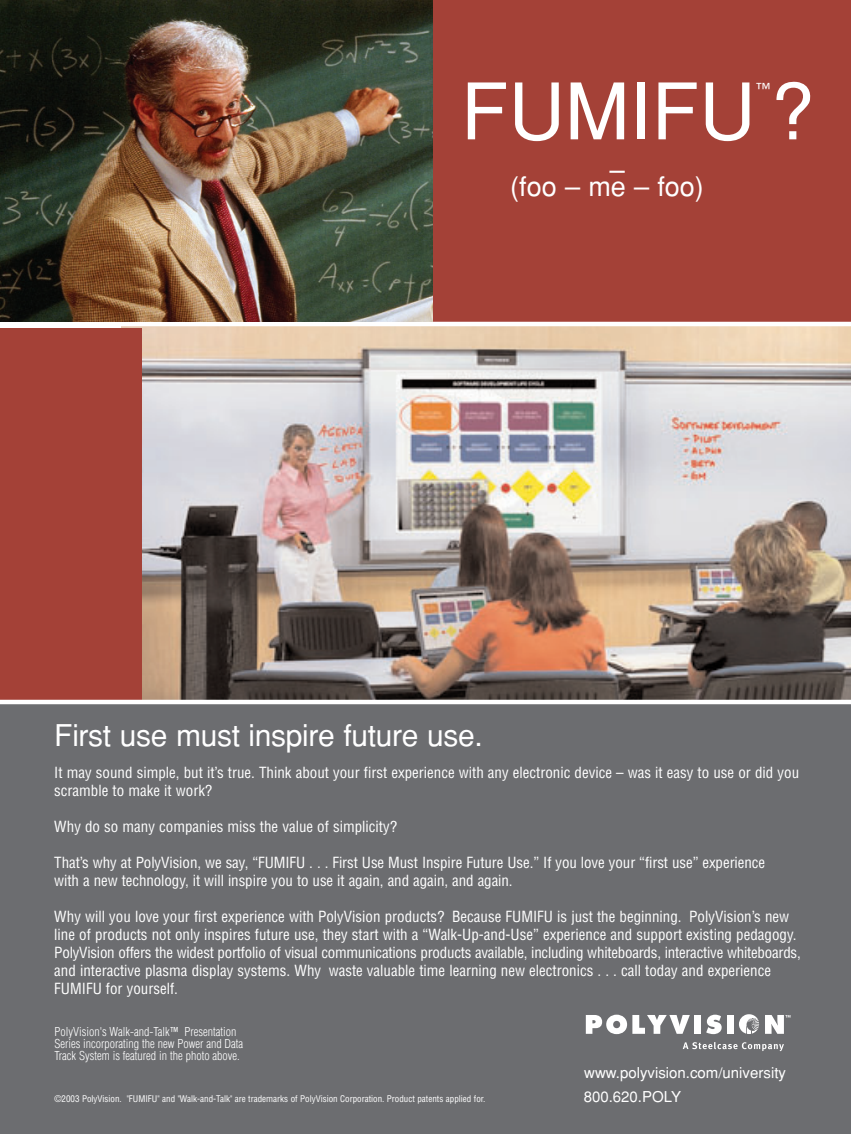
<style>
.page{position:relative;width:851px;height:1134px;background:#fff}
.page>*{position:absolute;margin:0;border:0;box-sizing:border-box;transform-origin:0 0}
.t1{font:78px "Helvetica";color:#fff}
.t2{font:30px "Helvetica";letter-spacing:-.01em;color:#fff}
.t3{font:27px "Helvetica";color:#fff}
.t4{font:condensed 15px/18px "Helvetica";color:#fff}
.t5{font:15px/24px "Helvetica";color:#fff}
.t6{font:300 condensed 12px/12px "Helvetica";color:#fff}
.t7{font:condensed 9px "Helvetica";color:#fff}
</style>
<div class="page">
<img style="left:122px;top:326px;width:728px;height:374px">
<div style="left:0;top:328px;width:142px;height:374px;background:#a44137"></div>
<div style="left:351px;top:0;width:499px;height:324px;background:#a44137"></div>
<div style="left:0;top:702px;width:850px;height:432px;background:#6c6d70"></div>
<svg style="left:585px;top:1015px;width:104px;height:19px"></svg>
<div style="left:694px;top:1015px;width:7px;height:19px;background:#fff"></div>
<svg style="left:706px;top:1015px;width:15px;height:19px"></svg>
<div style="left:726px;top:1015px;width:7px;height:19px;background:#fff"></div>
<svg style="left:739px;top:1014px;width:20px;height:20px"></svg>
<svg style="left:682px;top:1042px;width:102px;height:9px"></svg>
<svg style="left:765px;top:1015px;width:25px;height:19px"></svg>
<hr style="left:0;top:322px;width:850px;height:4px;background:#fff">
<hr style="left:0;top:700px;width:850px;height:4px;background:#fff">
<svg style="left:609px;top:171px;width:15px;height:2px"></svg>
<img style="left:0;top:0;width:432px;height:322px">
<h1 class="t1" style="left:460px;top:83px;width:354px">FUMIFU ?</h1>
<p class="t5" style="left:755px;top:79px;width:17px">™</p>
<h3 class="t3" style="left:510px;top:176px;width:195px">(foo – me – foo)</h3>
<h2 class="t2" style="left:54px;top:725px;width:430px">First use must inspire future use.</h2>
<p class="t4" style="left:54px;top:765px;width:746px">It may sound simple, but it’s true. Think about your first experience with any electronic device – was it easy to use or did you scramble to make it work?</p>
<p class="t4" style="left:54px;top:819px;width:344px">Why do so many companies miss the value of simplicity?</p>
<p class="t4" style="left:54px;top:855px;width:712px">That’s why at PolyVision, we say, “FUMIFU . . . First Use Must Inspire Future Use.” If you love your “first use” experience with a new technology, it will inspire you to use it again, and again, and again.</p>
<p class="t4" style="left:54px;top:909px;width:748px">Why will you love your first experience with PolyVision products? Because FUMIFU is just the beginning. PolyVision’s new line of products not only inspires future use, they start with a “Walk-Up-and-Use” experience and support existing pedagogy.<br>PolyVision offers the widest portfolio of visual communications products available, including whiteboards, interactive whiteboards, and interactive plasma display systems. Why waste valuable time learning new electronics . . . call today and experience FUMIFU for yourself.</p>
<p class="t6" style="left:54px;top:1027px;width:190px">PolyVision's Walk-and-Talk™ Presentation<br>Series incorporating the new Power and Data<br>Track System is featured in the photo above.</p>
<p class="t7" style="left:54px;top:1095px;width:432px">©2003 PolyVision. "FUMIFU" and "Walk-and-Talk" are trademarks of PolyVision Corporation. Product patents applied for.</p>
<p class="t5" style="left:583px;top:1062px;width:204px">www.polyvision.com/university<br>800.620.POLY</p>
</div>
